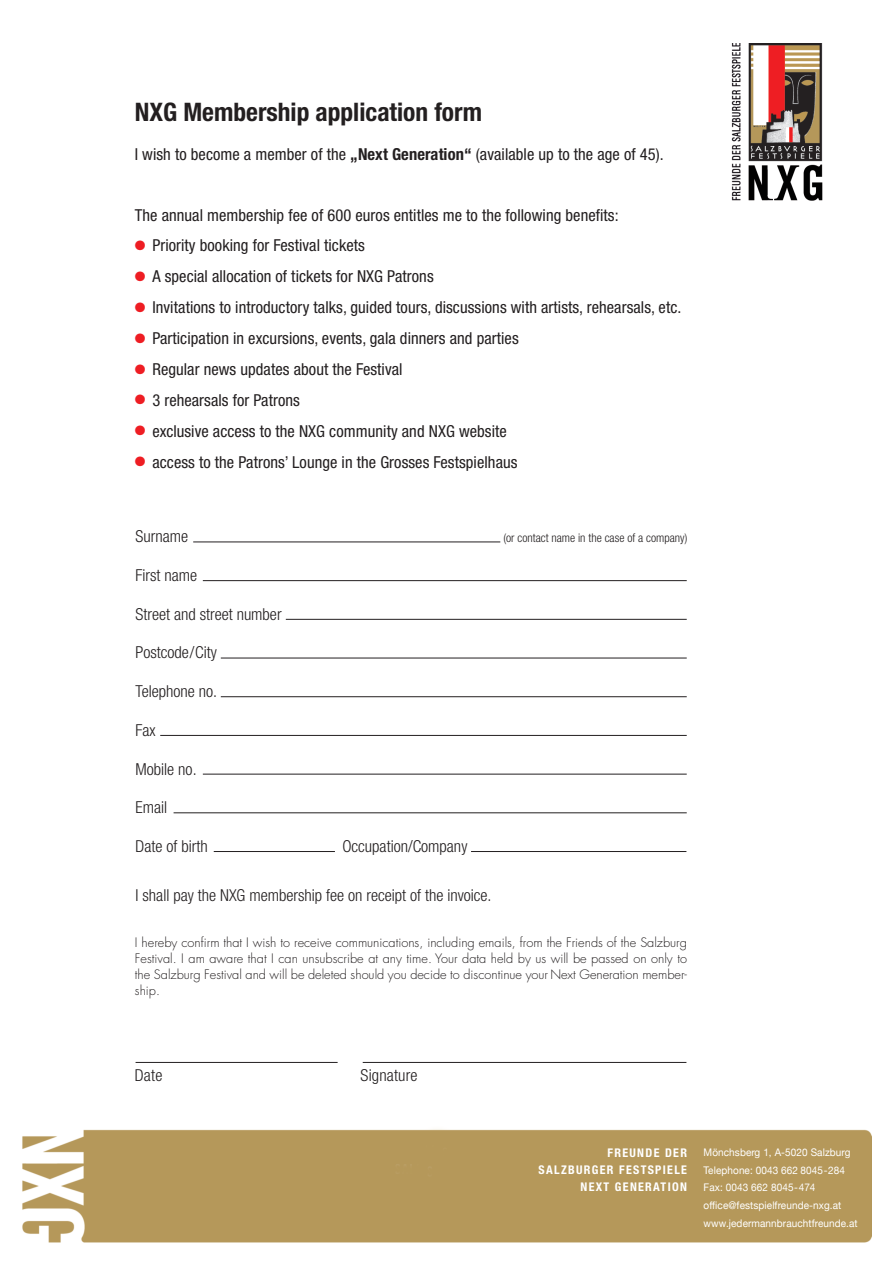
<style>
.page{position:relative;width:893px;height:1263px;background:#fff}
.page>*{position:absolute;margin:0;border:0;box-sizing:border-box;transform-origin:0 0}
.t1{font:700 condensed 25.5px "Helvetica Neue";color:#231f20}
.t2{font:condensed 16.5px "Helvetica Neue";letter-spacing:.005em;color:#231f20}
.t3{font:300 condensed 16.5px "Helvetica Neue";color:#231f20}
.t4{font:300 12.75px/15.8px "Futura";color:#231f20;text-align:justify}
.t5{font:700 condensed 12px/17.1px "Helvetica Neue";letter-spacing:.11em;color:#fff;text-align:right}
.t6{font:300 condensed 12px "Helvetica Neue";color:#231f20}
.t7{font:10.5px/17.9px "Helvetica Neue";letter-spacing:.01em;color:#fff;scale:.95 1}
.s1{font-weight:700}
.s2{color:#ee1d23}
</style>
<div class="page">
<img style="left:22px;top:1129px;width:849px;height:114px">
<img style="left:731px;top:43px;width:92px;height:158px">
<hr style="left:193px;top:542px;width:307px;height:1px;background:#231f20">
<hr style="left:203px;top:580px;width:484px;height:1px;background:#231f20">
<hr style="left:286px;top:619px;width:401px;height:1px;background:#231f20">
<hr style="left:221px;top:658px;width:466px;height:1px;background:#231f20">
<hr style="left:221px;top:696px;width:466px;height:1px;background:#231f20">
<hr style="left:160px;top:735px;width:527px;height:1px;background:#231f20">
<hr style="left:203px;top:774px;width:484px;height:1px;background:#231f20">
<hr style="left:174px;top:812px;width:513px;height:1px;background:#231f20">
<hr style="left:214px;top:851px;width:121px;height:1px;background:#231f20">
<hr style="left:471px;top:851px;width:215px;height:1px;background:#231f20">
<hr style="left:136px;top:1062px;width:202px;height:1px;background:#231f20">
<hr style="left:363px;top:1062px;width:323px;height:1px;background:#231f20">
<h1 class="t1" style="left:135px;top:90px;width:349px">NXG Membership application form</h1>
<p class="t2" style="left:135px;top:148px;width:531px">I wish to become a member of the <span class="s1">„Next Generation“</span> (available up to the age of 45).</p>
<p class="t2" style="left:135px;top:209px;width:485px">The annual membership fee of 600 euros entitles me to the following benefits:</p>
<p class="t2" style="left:135px;top:240px;width:232px"><span class="s2">●</span> Priority booking for Festival tickets</p>
<p class="t2" style="left:135px;top:271px;width:300px"><span class="s2">●</span> A special allocation of tickets for NXG Patrons</p>
<p class="t2" style="left:135px;top:301px;width:548px"><span class="s2">●</span> Invitations to introductory talks, guided tours, discussions with artists, rehearsals, etc.</p>
<p class="t2" style="left:135px;top:332px;width:385px"><span class="s2">●</span> Participation in excursions, events, gala dinners and parties</p>
<p class="t2" style="left:135px;top:363px;width:269px"><span class="s2">●</span> Regular news updates about the Festival</p>
<p class="t2" style="left:135px;top:394px;width:167px"><span class="s2">●</span> 3 rehearsals for Patrons</p>
<p class="t2" style="left:135px;top:425px;width:374px"><span class="s2">●</span> exclusive access to the NXG community and NXG website</p>
<p class="t2" style="left:135px;top:456px;width:384px"><span class="s2">●</span> access to the Patrons’ Lounge in the Grosses Festspielhaus</p>
<p class="t3" style="left:136px;top:530px;width:54px">Surname</p>
<p class="t6" style="left:503px;top:534px;width:185px">(or contact name in the case of a company)</p>
<p class="t3" style="left:136px;top:569px;width:63px">First name</p>
<p class="t3" style="left:136px;top:608px;width:148px">Street and street number</p>
<p class="t3" style="left:136px;top:647px;width:83px">Postcode/City</p>
<p class="t3" style="left:136px;top:685px;width:83px">Telephone no.</p>
<p class="t3" style="left:136px;top:724px;width:22px">Fax</p>
<p class="t3" style="left:136px;top:763px;width:63px">Mobile no.</p>
<p class="t3" style="left:136px;top:801px;width:33px">Email</p>
<p class="t3" style="left:136px;top:840px;width:74px">Date of birth</p>
<p class="t3" style="left:342px;top:840px;width:127px">Occupation/Company</p>
<p class="t3" style="left:136px;top:889px;width:358px">I shall pay the NXG membership fee on receipt of the invoice.</p>
<p class="t4" style="left:135px;top:936px;width:554px">I hereby confirm that I wish to receive communications, including emails, from the Friends of the Salzburg Festival. I am aware that I can unsubscribe at any time. Your data held by us will be passed on only to the Salzburg Festival and will be deleted should you decide to discontinue your Next Generation member&shy;ship.</p>
<p class="t3" style="left:135px;top:1069px;width:29px">Date</p>
<p class="t3" style="left:361px;top:1069px;width:58px">Signature</p>
<p class="t5" style="left:539px;top:1143px;width:150px">FREUNDE DER<br>SALZBURGER FESTSPIELE<br>NEXT GENERATION</p>
<p class="t7" style="left:704px;top:1143px;width:164px">Mönchsberg 1, A-5020 Salzburg<br>Telephone: 0043 662 8045-284<br>Fax: 0043 662 8045-474 office@festspielfreunde-nxg.at www.jedermannbrauchtfreunde.at</p>
</div>
